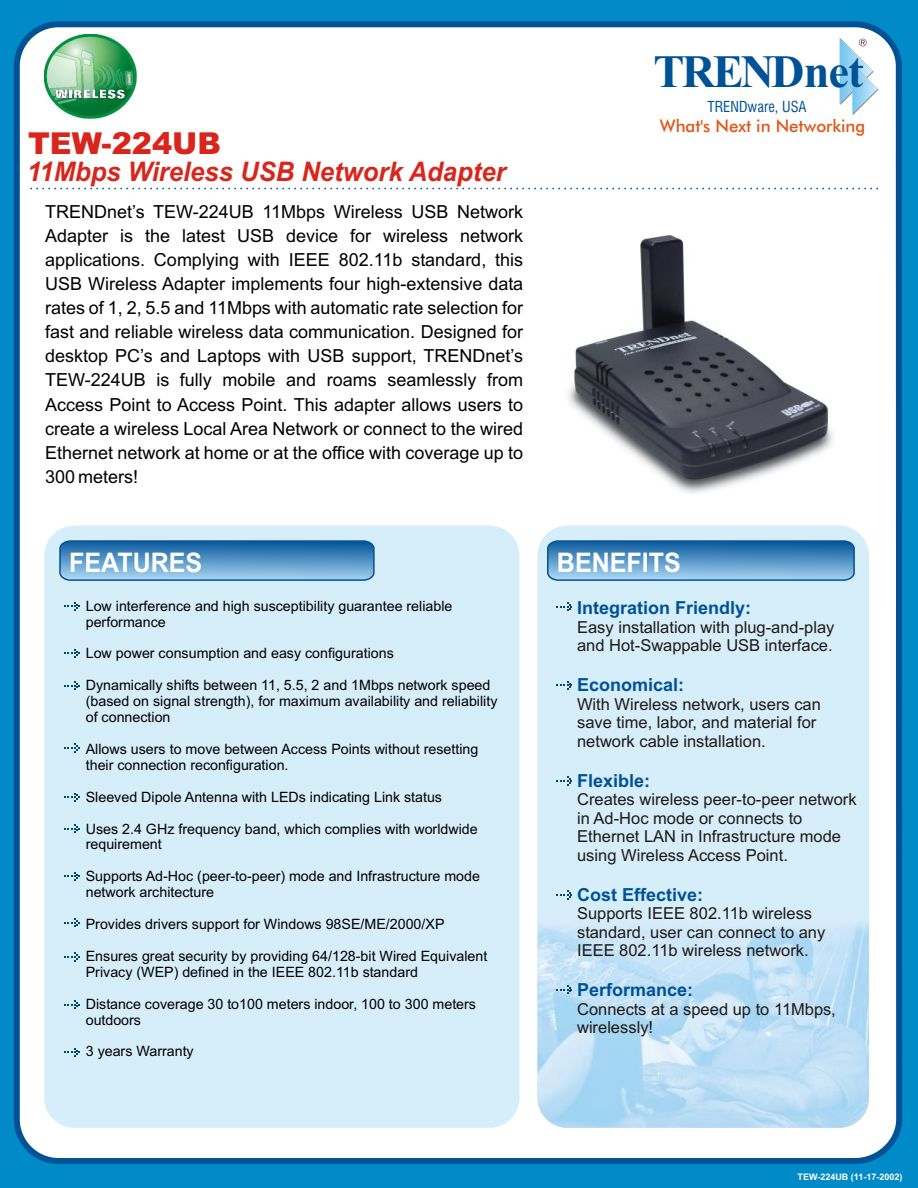
<style>
.page{position:relative;width:918px;height:1188px;background:#008ac7}
.page>*{position:absolute;margin:0;border:0;box-sizing:border-box;transform-origin:0 0}
.t1{font:700 46.35px "Times New Roman";letter-spacing:-.05em;color:#005296}
.t2{font:900 30.3px "Arial";color:#d9261c}
.t3{font:italic 700 27px "Arial";color:#d9261c;scale:.95 1}
.t4{font:700 27px "Arial";color:#fff;scale:.93 1}
.t5{font:18px/24.2px "Arial";color:#000;text-align:justify}
.t6{font:700 18px "Arial";color:#005296}
.t7{font:17.4px "Futura Md BT";color:#e05717}
.t8{font:16.5px/18.5px "Arial";color:#1f1a17}
.t9{font:700 14.7px "Swis 721 Cn BT";color:#005296}
.t10{font:14.25px/15.9px "Arial";color:#000}
.t11{font:700 9px "Arial";color:#fff}
</style>
<div class="page">
<div style="left:14px;top:21px;width:888px;height:1143px;background:#fff;border:6px solid #005296;border-radius:42px"></div>
<div style="left:537px;top:526px;width:332px;height:602px;background:#d6edfa;border-radius:30px"></div>
<img style="left:537px;top:923px;width:332px;height:205px">
<div style="left:44px;top:526px;width:475px;height:602px;background:#d6edfa;border-radius:30px"></div>
<svg style="left:64px;top:602px;width:16px;height:9px"></svg>
<svg style="left:547px;top:540px;width:308px;height:41px;background:#5392c4"></svg>
<svg style="left:59px;top:540px;width:316px;height:41px;background:#5392c4"></svg>
<svg style="left:556px;top:602px;width:16px;height:9px"></svg>
<svg style="left:30px;top:188px;width:848px;height:1px"></svg>
<img style="left:568px;top:236px;width:265px;height:257px">
<svg style="left:556px;top:681px;width:16px;height:9px"></svg>
<svg style="left:556px;top:777px;width:16px;height:9px"></svg>
<svg style="left:556px;top:891px;width:16px;height:8px"></svg>
<svg style="left:556px;top:985px;width:16px;height:9px"></svg>
<svg style="left:64px;top:649px;width:16px;height:9px"></svg>
<svg style="left:64px;top:681px;width:16px;height:9px"></svg>
<svg style="left:64px;top:744px;width:16px;height:9px"></svg>
<svg style="left:64px;top:793px;width:16px;height:9px"></svg>
<svg style="left:64px;top:824px;width:16px;height:9px"></svg>
<svg style="left:64px;top:872px;width:16px;height:9px"></svg>
<svg style="left:64px;top:918px;width:16px;height:9px"></svg>
<svg style="left:64px;top:953px;width:16px;height:8px"></svg>
<svg style="left:64px;top:1000px;width:16px;height:9px"></svg>
<svg style="left:64px;top:1048px;width:16px;height:9px"></svg>
<svg style="left:840px;top:38px;width:38px;height:77px"></svg>
<img style="left:44px;top:34px;width:93px;height:85px">
<h2 class="t2" style="left:28px;top:132px;width:194px">TEW-224UB</h2>
<h3 class="t3" style="left:27px;top:162px;width:505px">11Mbps Wireless USB Network Adapter</h3>
<p class="t5" style="left:45px;top:201px;width:480px">TRENDnet’s TEW-224UB 11Mbps Wireless USB Network Adapter is the latest USB device for wireless network applications. Complying with IEEE 802.11b standard, this USB Wireless Adapter implements four high-extensive data rates of 1, 2, 5.5 and 11Mbps with automatic rate selection for fast and reliable wireless data communication. Designed for desktop PC’s and Laptops with USB support, TRENDnet’s TEW-224UB is fully mobile and roams seamlessly from Access Point to Access Point. This adapter allows users to create a wireless Local Area Network or connect to the wired Ethernet network at home or at the office with coverage up to 300 meters!</p>
<h1 class="t1" style="left:653px;top:55px;width:212px">TRENDnet</h1>
<p class="t9" style="left:708px;top:100px;width:101px">TRENDware, USA</p>
<p class="t7" style="left:660px;top:119px;width:207px">What's Next in Networking</p>
<h3 class="t4" style="left:69px;top:552px;width:145px">FEATURES</h3>
<h3 class="t4" style="left:557px;top:552px;width:135px">BENEFITS</h3>
<p class="t6" style="left:577px;top:601px;width:176px">Integration Friendly:</p>
<p class="t10" style="left:86px;top:599px;width:368px">Low interference and high susceptibility guarantee reliable performance</p>
<p class="t10" style="left:86px;top:647px;width:310px">Low power consumption and easy configurations</p>
<p class="t10" style="left:86px;top:679px;width:413px">Dynamically shifts between 11, 5.5, 2 and 1Mbps network speed (based on signal strength), for maximum availability and reliability of connection</p>
<p class="t10" style="left:86px;top:742px;width:394px">Allows users to move between Access Points without resetting their connection reconfiguration.</p>
<p class="t10" style="left:86px;top:790px;width:358px">Sleeved Dipole Antenna with LEDs indicating Link status</p>
<p class="t10" style="left:86px;top:822px;width:393px">Uses 2.4 GHz frequency band, which complies with worldwide requirement</p>
<p class="t10" style="left:86px;top:870px;width:396px">Supports Ad-Hoc (peer-to-peer) mode and Infrastructure mode network architecture</p>
<p class="t10" style="left:86px;top:917px;width:360px">Provides drivers support for Windows 98SE/ME/2000/XP</p>
<p class="t10" style="left:86px;top:949px;width:403px">Ensures great security by providing 64/128-bit Wired Equivalent<br>Privacy (WEP) defined in the IEEE 802.11b standard</p>
<p class="t10" style="left:86px;top:997px;width:392px">Distance coverage 30 to100 meters indoor, 100 to 300 meters outdoors</p>
<p class="t10" style="left:86px;top:1045px;width:109px">3 years Warranty</p>
<p class="t8" style="left:577px;top:619px;width:259px">Easy installation with plug-and-play and Hot-Swappable USB interface.</p>
<p class="t6" style="left:577px;top:678px;width:109px">Economical:</p>
<p class="t8" style="left:577px;top:696px;width:245px">With Wireless network, users can save time, labor, and material for network cable installation.</p>
<p class="t6" style="left:577px;top:774px;width:75px">Flexible:</p>
<p class="t8" style="left:577px;top:792px;width:281px">Creates wireless peer-to-peer network in Ad-Hoc mode or connects to Ethernet LAN in Infrastructure mode using Wireless Access Point.</p>
<p class="t6" style="left:577px;top:888px;width:128px">Cost Effective:</p>
<p class="t8" style="left:577px;top:906px;width:250px">Supports IEEE 802.11b wireless standard, user can connect to any<br>IEEE 802.11b wireless network.</p>
<p class="t6" style="left:577px;top:983px;width:118px">Performance:</p>
<p class="t8" style="left:577px;top:1001px;width:260px">Connects at a speed up to 11Mbps, wirelessly!</p>
<p class="t11" style="left:798px;top:1173px;width:106px">TEW-224UB (11-17-2002)</p>
</div>
